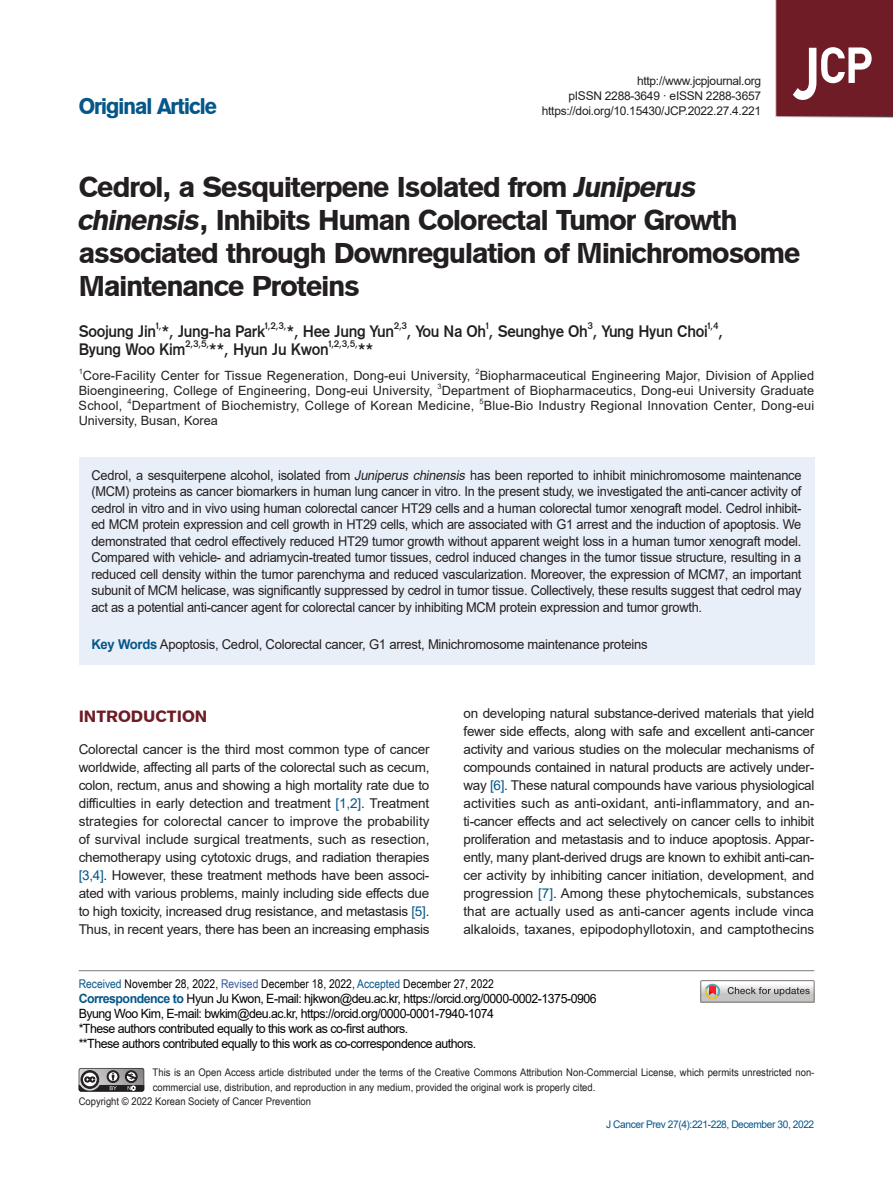
<style>
.page{position:relative;width:893px;height:1191px;background:#fff}
.page>*{position:absolute;margin:0;border:0;box-sizing:border-box;transform-origin:0 0}
.t1{font:28.5px/33px "Gothic 725 BT Black A";letter-spacing:-.03em;color:#231f20}
.t2{font:22.5px "Gothic 725 BT Black A";letter-spacing:-.04em;color:#055689}
.t3{font:16.5px "Gothic 725 BT Bold A";letter-spacing:-.02em;color:#231f20}
.t4{font:16.2px "Gothic 725 BT Black A";color:#6f1c26;scale:1.06 1}
.t5{font:13.5px/18px "Arial";letter-spacing:-.02em;color:#231f20;text-align:justify}
.t6{font:13.5px/16.5px "Arial";letter-spacing:-.02em;color:#231f20;text-align:justify;scale:.95 1}
.t7{font:12.75px "Arial";letter-spacing:.01em;color:#231f20}
.t8{font:12.75px/15px "Arial";letter-spacing:-.04em;color:#000}
.t9{font:12px/15px "Arial";letter-spacing:-.025em;color:#231f20;text-align:right}
.t10{font:12px "Arial Narrow";color:#030303;scale:1.05 1}
.t11{font:10.5px "Arial Narrow";color:#231f20;scale:1.1 1}
.t12{font:10.5px "Arial";letter-spacing:-.04em;color:#055689}
.t13{font:9.6px "Gothic 725 BT Bold A";color:#231f20}
.t14{font:7.5px "Arial";color:#231f20}
.s1{font-style:italic}
.s2{font-weight:700;color:#055689}
.s3{color:#055689}
.s4{color:#345697}
</style>
<div class="page">
<div style="left:79px;top:457px;width:735px;height:207px;background:#e9eff8"></div>
<hr style="left:79px;top:970px;width:735px;height:1px;background:#7d7e82">
<svg style="left:79px;top:1068px;width:65px;height:23px"></svg>
<svg style="left:702px;top:986px;width:110px;height:14px"></svg>
<div style="left:700px;top:980px;width:114px;height:22px;border:1px solid #7e7470"></div>
<svg style="left:728px;top:987px;width:82px;height:8px"></svg>
<svg style="left:704px;top:983px;width:16px;height:16px"></svg>
<svg style="left:775px;top:0;width:118px;height:117px;background:#7e343d"></svg>
<h2 class="t2" style="left:79px;top:92px;width:140px">Original Article</h2>
<p class="t9" style="left:542px;top:74px;width:221px">http://www.jcpjournal.org<br>pISSN 2288-3649 · eISSN 2288-3657 https://doi.org/10.15430/JCP.2022.27.4.221</p>
<h1 class="t1" style="left:77px;top:170px;width:725px">Cedrol, a Sesquiterpene Isolated from <span class="s1">Juniperus chinensis</span>, Inhibits Human Colorectal Tumor Growth associated through Downregulation of Minichromosome Maintenance Proteins</h1>
<p class="t3" style="left:79px;top:322px;width:188px">Soojung Jin *, Jung-ha Park</p>
<p class="t13" style="left:156px;top:320px;width:7px">1,</p>
<p class="t13" style="left:265px;top:320px;width:23px">1,2,3,</p>
<p class="t3" style="left:286px;top:322px;width:109px">*, Hee Jung Yun</p>
<p class="t13" style="left:394px;top:320px;width:15px">2,3</p>
<p class="t3" style="left:407px;top:322px;width:302px">, You Na Oh , Seunghye Oh , Yung Hyun Choi</p>
<p class="t13" style="left:486px;top:320px;width:5px">1</p>
<p class="t13" style="left:588px;top:320px;width:7px">3</p>
<p class="t13" style="left:707px;top:320px;width:13px">1,4</p>
<p class="t3" style="left:718px;top:322px;width:6px">,</p>
<p class="t3" style="left:79px;top:340px;width:108px">Byung Woo Kim</p>
<p class="t13" style="left:185px;top:338px;width:25px">2,3,5,</p>
<p class="t3" style="left:209px;top:340px;width:121px">**, Hyun Ju Kwon</p>
<p class="t13" style="left:328px;top:338px;width:31px">1,2,3,5,</p>
<p class="t3" style="left:358px;top:340px;width:17px">**</p>
<p class="t14" style="left:79px;top:366px;width:6px">1</p>
<p class="t7" style="left:83px;top:367px;width:389px">Core-Facility Center for Tissue Regeneration, Dong-eui University,</p>
<p class="t14" style="left:475px;top:366px;width:6px">2</p>
<p class="t7" style="left:480px;top:367px;width:336px">Biopharmaceutical Engineering Major, Division of Applied</p>
<p class="t7" style="left:79px;top:382px;width:355px">Bioengineering, College of Engineering, Dong-eui University,</p>
<p class="t14" style="left:438px;top:381px;width:6px">3</p>
<p class="t7" style="left:442px;top:382px;width:374px">Department of Biopharmaceutics, Dong-eui University Graduate</p>
<p class="t7" style="left:79px;top:397px;width:45px">School,</p>
<p class="t14" style="left:128px;top:396px;width:6px">4</p>
<p class="t7" style="left:132px;top:397px;width:344px">Department of Biochemistry, College of Korean Medicine,</p>
<p class="t14" style="left:479px;top:396px;width:6px">5</p>
<p class="t7" style="left:484px;top:397px;width:332px">Blue-Bio Industry Regional Innovation Center, Dong-eui</p>
<p class="t7" style="left:79px;top:412px;width:141px">University, Busan, Korea</p>
<p class="t6" style="left:91px;top:466px;width:749px">Cedrol, a sesquiterpene alcohol, isolated from <span class="s1">Juniperus chinensis</span> has been reported to inhibit minichromosome maintenance (MCM) proteins as cancer biomarkers in human lung cancer in vitro. In the present study, we investigated the anti-cancer activity of cedrol in vitro and in vivo using human colorectal cancer HT29 cells and a human colorectal tumor xenograft model. Cedrol inhibit&shy;ed MCM protein expression and cell growth in HT29 cells, which are associated with G1 arrest and the induction of apoptosis. We demonstrated that cedrol effectively reduced HT29 tumor growth without apparent weight loss in a human tumor xenograft model.<br>Compared with vehicle- and adriamycin-treated tumor tissues, cedrol induced changes in the tumor tissue structure, resulting in a reduced cell density within the tumor parenchyma and reduced vascularization. Moreover, the expression of MCM7, an important subunit of MCM helicase, was significantly suppressed by cedrol in tumor tissue. Collectively, these results suggest that cedrol may act as a potential anti-cancer agent for colorectal cancer by inhibiting MCM protein expression and tumor growth.</p>
<p class="t5" style="left:91px;top:635px;width:558px"><span class="s2">Key Words</span> Apoptosis, Cedrol, Colorectal cancer, G1 arrest, Minichromosome maintenance proteins</p>
<p class="t4" style="left:79px;top:706px;width:123px">INTRODUCTION</p>
<p class="t5" style="left:79px;top:740px;width:352px">Colorectal cancer is the third most common type of cancer worldwide, affecting all parts of the colorectal such as cecum, colon, rectum, anus and showing a high mortality rate due to difficulties in early detection and treatment <span class="s3">[1,2]</span>. Treatment strategies for colorectal cancer to improve the probability of survival include surgical treatments, such as resection, chemotherapy using cytotoxic drugs, and radiation therapies <span class="s3">[3,4]</span>. However, these treatment methods have been associ&shy;ated with various problems, mainly including side effects due to high toxicity, increased drug resistance, and metastasis <span class="s3">[5]</span>.<br>Thus, in recent years, there has been an increasing emphasis</p>
<p class="t5" style="left:463px;top:704px;width:352px">on developing natural substance-derived materials that yield fewer side effects, along with safe and excellent anti-cancer activity and various studies on the molecular mechanisms of compounds contained in natural products are actively under&shy;way <span class="s3">[6]</span>. These natural compounds have various physiological activities such as anti-oxidant, anti-inflammatory, and an&shy;ti-cancer effects and act selectively on cancer cells to inhibit proliferation and metastasis and to induce apoptosis. Appar&shy;ently, many plant-derived drugs are known to exhibit anti-can&shy;cer activity by inhibiting cancer initiation, development, and progression <span class="s3">[7]</span>. Among these phytochemicals, substances that are actually used as anti-cancer agents include vinca alkaloids, taxanes, epipodophyllotoxin, and camptothecins</p>
<p class="t10" style="left:79px;top:974px;width:397px"><span class="s3">Received</span> November 28, 2022, <span class="s4">Revised</span> December 18, 2022, <span class="s3">Accepted</span> December 27, 2022</p>
<p class="t8" style="left:79px;top:991px;width:519px"><span class="s2">Correspondence to</span> Hyun Ju Kwon, E-mail: hjkwon@deu.ac.kr, https://orcid.org/0000-0002-1375-0906<br>Byung Woo Kim, E-mail: bwkim@deu.ac.kr, https://orcid.org/0000-0001-7940-1074<br>*These authors contributed equally to this work as co-first authors.<br>**These authors contributed equally to this work as co-correspondence authors.</p>
<p class="t11" style="left:153px;top:1064px;width:603px">This is an Open Access article distributed under the terms of the Creative Commons Attribution Non-Commercial License, which permits unrestricted non-</p>
<p class="t11" style="left:153px;top:1079px;width:404px">commercial use, distribution, and reproduction in any medium, provided the original work is properly cited.</p>
<p class="t11" style="left:79px;top:1093px;width:213px">Copyright © 2022 Korean Society of Cancer Prevention</p>
<p class="t12" style="left:606px;top:1117px;width:210px">J Cancer Prev 27(4):221-228, December 30, 2022</p>
</div>
